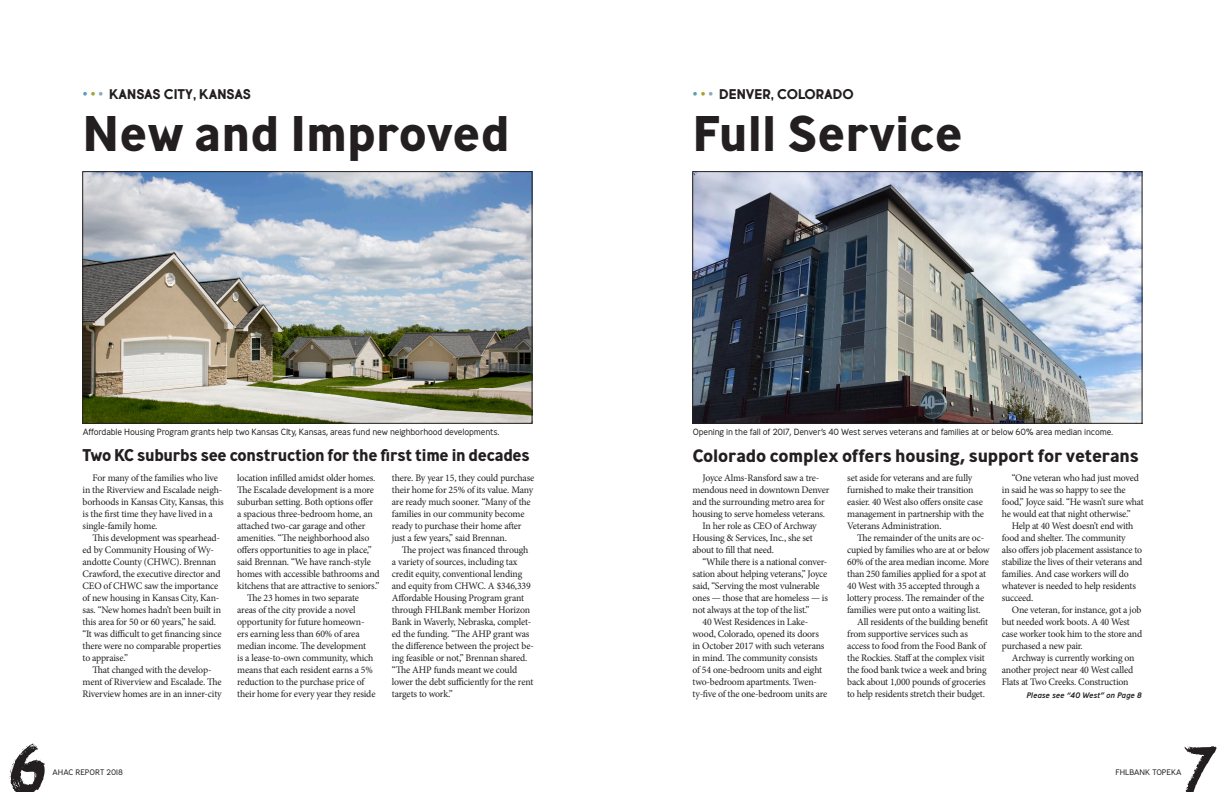
<style>
.page{position:relative;width:1224px;height:792px;background:#fff}
.page>*{position:absolute;margin:0;border:0;box-sizing:border-box;transform-origin:0 0}
.t1{font:68px "Rise";color:#231f20}
.t2{font:700 50px "Ministry";color:#231f20}
.t3{font:40px "Market Fresh";color:#5b9fae}
.t4{font:700 18px "Ministry";letter-spacing:-.01em;color:#231f20}
.t5{font:700 17px "Ministry";letter-spacing:-.02em;color:#231f20}
.t6{font:14px "Market Fresh Bold All Caps";color:#231f20}
.t7{font:10px/12px "Minion Pro";letter-spacing:-.02em;color:#231f20}
.t8{font:300 9px "Ministry";letter-spacing:-.02em;color:#231f20}
.t9{font:300 8px "Ministry";color:#231f20}
.t10{font:italic 500 8px "Ministry";letter-spacing:-.01em;color:#231f20}
.s1{color:#a1a437}
.s2{color:#8ea9bf}
</style>
<div class="page">
<img style="left:695px;top:173px;width:445px;height:248px">
<div style="left:693px;top:171px;width:449px;height:252px;border:1px solid #231f20"></div>
<img style="left:85px;top:173px;width:445px;height:248px">
<div style="left:83px;top:171px;width:449px;height:252px;border:1px solid #231f20"></div>
<p class="t3" style="left:83px;top:57px;width:22px">.<span class="s1">.</span><span class="s2">.</span></p>
<p class="t6" style="left:109px;top:84px;width:143px">KANSAS CITY, KANSAS</p>
<p class="t2" style="left:83px;top:101px;width:429px">New and Improved</p>
<p class="t8" style="left:83px;top:426px;width:418px">Affordable Housing Program grants help two Kansas CIty, Kansas, areas fund new neighborhood developments.</p>
<p class="t7" style="left:83px;top:472px;width:143px;text-indent:10px">For many of the families who live in the Riverview and Escalade neigh&shy;borhoods in Kansas City, Kansas, this is the first time they have lived in a single-family home.</p>
<p class="t7" style="left:83px;top:532px;width:140px;text-indent:10px">This development was spearhead&shy;ed by Community Housing of Wy&shy;andotte County (CHWC). Brennan<br>Crawford, the executive director and<br>CEO of CHWC saw the importance of new housing in Kansas City, Kan&shy;sas. “New homes hadn’t been built in this area for 50 or 60 years,” he said. “It was difficult to get financing since there were no comparable properties to appraise.”</p>
<p class="t7" style="left:83px;top:664px;width:141px;text-align:center">That changed with the develop&shy;ment of Riverview and Escalade. The<br>Riverview homes are in an inner-city</p>
<p class="t5" style="left:83px;top:444px;width:449px">Two KC suburbs see construction for the first time in decades</p>
<p class="t7" style="left:237px;top:472px;width:144px">location infilled amidst older homes.<br>The Escalade development is a more suburban setting. Both options offer a spacious three-bedroom home, an attached two-car garage and other amenities. “The neighborhood also offers opportunities to age in place,” said Brennan. “We have ranch-style homes with accessible bathrooms and kitchens that are attractive to seniors.”</p>
<p class="t7" style="left:237px;top:592px;width:140px;text-indent:10px">The 23 homes in two separate areas of the city provide a novel opportunity for future homeown&shy;ers earning less than 60% of area median income. The development<br>is a lease-to-own community, which means that each resident earns a 5% reduction to the purchase price of their home for every year they reside</p>
<p class="t7" style="left:392px;top:472px;width:144px">there. By year 15, they could purchase their home for 25% of its value. Many are ready much sooner. “Many of the families in our community become ready to purchase their home after just a few years,” said Brennan.</p>
<p class="t7" style="left:392px;top:544px;width:144px;text-indent:10px">The project was financed through a variety of sources, including tax credit equity, conventional lending and equity from CHWC. A $346,339<br>Affordable Housing Program grant through FHLBank member Horizon Bank in Waverly, Nebraska, complet&shy;ed the funding. “The AHP grant was the difference between the project be&shy;ing feasible or not,” Brennan shared. “The AHP funds meant we could lower the debt sufficiently for the rent targets to work.”</p>
<p class="t1" style="left:10px;top:721px;width:36px">6</p>
<p class="t9" style="left:53px;top:767px;width:72px">AHAC REPORT 2018</p>
<p class="t3" style="left:693px;top:57px;width:22px">.<span class="s1">.</span><span class="s2">.</span></p>
<p class="t6" style="left:719px;top:84px;width:136px">DENVER, COLORADO</p>
<p class="t2" style="left:693px;top:101px;width:272px">Full Service</p>
<p class="t8" style="left:693px;top:426px;width:422px">Opening in the fall of 2017, Denver’s 40 West serves veterans and families at or below 60% area median income.</p>
<p class="t7" style="left:693px;top:472px;width:138px;text-align:center">Joyce Alms-Ransford saw a tre&shy;mendous need in downtown Denver and the surrounding metro area for housing to serve homeless veterans.</p>
<p class="t7" style="left:693px;top:520px;width:126px;text-indent:10px">In her role as CEO of Archway<br>Housing &amp; Services, Inc., she set about to fill that need.</p>
<p class="t7" style="left:693px;top:556px;width:137px;text-indent:10px">“While there is a national conver&shy;sation about helping veterans,” Joyce said, “Serving the most vulnerable ones — those that are homeless — is not always at the top of the list.”</p>
<p class="t7" style="left:693px;top:616px;width:136px;text-indent:10px">40 West Residences in Lake&shy;wood, Colorado, opened its doors in October 2017 with such veterans in mind. The community consists of 54 one-bedroom units and eight two-bedroom apartments. Twen&shy;ty-five of the one-bedroom units are</p>
<p class="t4" style="left:693px;top:444px;width:448px">Colorado complex offers housing, support for veterans</p>
<p class="t7" style="left:1002px;top:472px;width:143px;text-indent:10px">“One veteran who had just moved in said he was so happy to see the food,” Joyce said. “He wasn’t sure what he would eat that night otherwise.”</p>
<p class="t7" style="left:1002px;top:520px;width:142px;text-indent:10px">Help at 40 West doesn’t end with food and shelter. The community also offers job placement assistance to stabilize the lives of their veterans and families. And case workers will do whatever is needed to help residents succeed.</p>
<p class="t7" style="left:1002px;top:604px;width:142px;text-indent:10px">One veteran, for instance, got a job but needed work boots. A 40 West case worker took him to the store and purchased a new pair.</p>
<p class="t7" style="left:1002px;top:652px;width:134px;text-indent:10px">Archway is currently working on another project near 40 West called<br>Flats at Two Creeks. Construction</p>
<p class="t7" style="left:847px;top:472px;width:138px">set aside for veterans and are fully furnished to make their transition easier. 40 West also offers onsite case management in partnership with the Veterans Administration.</p>
<p class="t7" style="left:847px;top:532px;width:144px;text-indent:10px">The remainder of the units are oc&shy;cupied by families who are at or below 60% of the area median income. More than 250 families applied for a spot at 40 West with 35 accepted through a lottery process. The remainder of the families were put onto a waiting list.</p>
<p class="t7" style="left:847px;top:616px;width:142px;text-indent:10px">All residents of the building benefit from supportive services such as access to food from the Food Bank of the Rockies. Staff at the complex visit the food bank twice a week and bring back about 1,000 pounds of groceries to help residents stretch their budget.</p>
<p class="t10" style="left:1027px;top:690px;width:117px">Please see “40 West” on Page 8</p>
<p class="t1" style="left:1184px;top:723px;width:31px">7</p>
<p class="t9" style="left:1115px;top:767px;width:67px">FHLBANK TOPEKA</p>
</div>
